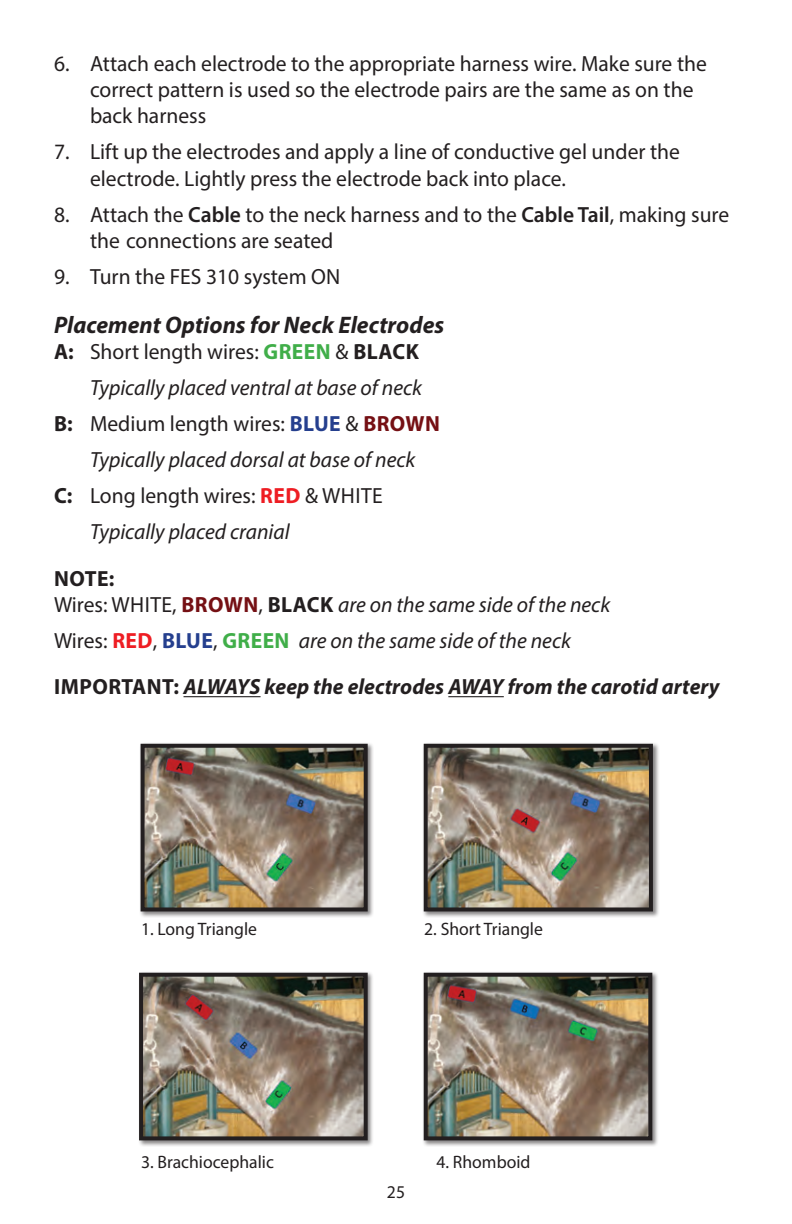
<style>
.page{position:relative;width:792px;height:1224px;background:#fff}
.page>*{position:absolute;margin:0;border:0;box-sizing:border-box;transform-origin:0 0}
.t1{font:italic 700 24px "Myriad Pro";color:#231f20}
.t2{font:22px/26.4px "Myriad Pro";color:#231f20}
.t3{font:italic 22px/26.4px "Myriad Pro";color:#231f20}
.t4{font:italic 700 22px/46.4px "Myriad Pro";color:#231f20}
.t5{font:18px "Myriad Pro";color:#231f20}
.s1{font-weight:600}
.s2{font-weight:700}
.s3{font-weight:700;color:#40ae49}
.s4{font-weight:700;color:#253f8e}
.s5{font-weight:700;color:#751014}
.s6{font-weight:700;color:#ee1d23}
.s7{font-weight:700;font-style:normal}
.s8{font-style:normal}
.s9{font-weight:700;font-style:normal;color:#751014}
.s10{font-weight:400;font-style:normal}
.s11{font-style:normal;color:#ee1d23}
.s12{font-style:normal;color:#253f8e}
.s13{font-style:normal;color:#40ae49}
.s14{font-weight:400}
</style>
<div class="page">
<hr style="left:184px;top:696px;width:77px;height:1px;background:#231f20">
<hr style="left:448px;top:696px;width:56px;height:1px;background:#231f20">
<div style="left:139px;top:742px;width:235px;height:176px;background:#231f20;opacity:.55"></div>
<img style="left:146px;top:749px;width:217px;height:157px">
<div style="left:141px;top:744px;width:227px;height:167px;border:4px solid #231f20"></div>
<div style="left:422px;top:742px;width:238px;height:176px;background:#231f20;opacity:.55"></div>
<img style="left:429px;top:749px;width:219px;height:157px">
<div style="left:424px;top:744px;width:229px;height:167px;border:4px solid #231f20"></div>
<div style="left:137px;top:971px;width:237px;height:176px;background:#231f20;opacity:.55"></div>
<img style="left:144px;top:978px;width:219px;height:157px">
<div style="left:139px;top:973px;width:229px;height:167px;border:4px solid #231f20"></div>
<div style="left:422px;top:971px;width:237px;height:176px;background:#231f20;opacity:.55"></div>
<img style="left:429px;top:978px;width:218px;height:157px">
<div style="left:424px;top:973px;width:228px;height:167px;border:4px solid #231f20"></div>
<p class="t2" style="left:90px;top:50px;width:618px;text-indent:-36px">6. Attach each electrode to the appropriate harness wire. Make sure the correct pattern is used so the electrode pairs are the same as on the back harness</p>
<p class="t2" style="left:90px;top:138px;width:591px;text-indent:-36px">7. Lift up the electrodes and apply a line of conductive gel under the electrode. Lightly press the electrode back into place.</p>
<p class="t2" style="left:90px;top:201px;width:641px;text-indent:-36px">8. Attach the <span class="s1">Cable</span> to the neck harness and to the <span class="s1">Cable Tail</span>, making sure the connections are seated</p>
<p class="t2" style="left:54px;top:263px;width:288px">9. Turn the FES 310 system ON</p>
<p class="t1" style="left:54px;top:309px;width:392px">Placement Options for Neck Electrodes</p>
<p class="t2" style="left:54px;top:338px;width:366px"><span class="s2">A:</span> Short length wires: <span class="s3">GREEN</span> &amp; <span class="s2">BLACK</span></p>
<p class="t3" style="left:90px;top:374px;width:334px">Typically placed ventral at base of neck</p>
<p class="t2" style="left:54px;top:410px;width:388px"><span class="s2">B:</span> Medium length wires: <span class="s4">BLUE</span> &amp; <span class="s5">BROWN</span></p>
<p class="t3" style="left:90px;top:446px;width:327px">Typically placed dorsal at base of neck</p>
<p class="t2" style="left:54px;top:482px;width:330px"><span class="s2">C:</span> Long length wires: <span class="s6">RED</span> &amp; WHITE</p>
<p class="t3" style="left:90px;top:518px;width:201px">Typically placed cranial</p>
<p class="t3" style="left:54px;top:565px;width:558px"><span class="s7">NOTE:<br></span><span class="s8">Wires: WHITE,</span> <span class="s9">BROWN</span><span class="s8">,</span> <span class="s7">BLACK</span> are on the same side of the neck</p>
<p class="t4" style="left:54px;top:617px;width:667px"><span class="s10">Wires:</span> <span class="s11">RED</span><span class="s10">,</span> <span class="s12">BLUE</span><span class="s10">,</span> <span class="s13">GREEN</span> <span class="s14">are on the same side of the neck<br></span><span class="s8">IMPORTANT:</span> ALWAYS keep the electrodes AWAY from the carotid artery</p>
<p class="t5" style="left:141px;top:918px;width:117px">1. Long Triangle</p>
<p class="t5" style="left:424px;top:918px;width:120px">2. Short Triangle</p>
<p class="t5" style="left:141px;top:1151px;width:134px">3. Brachiocephalic</p>
<p class="t5" style="left:436px;top:1151px;width:96px">4. Rhomboid</p>
<p class="t5" style="left:387px;top:1181px;width:20px">25</p>
</div>
